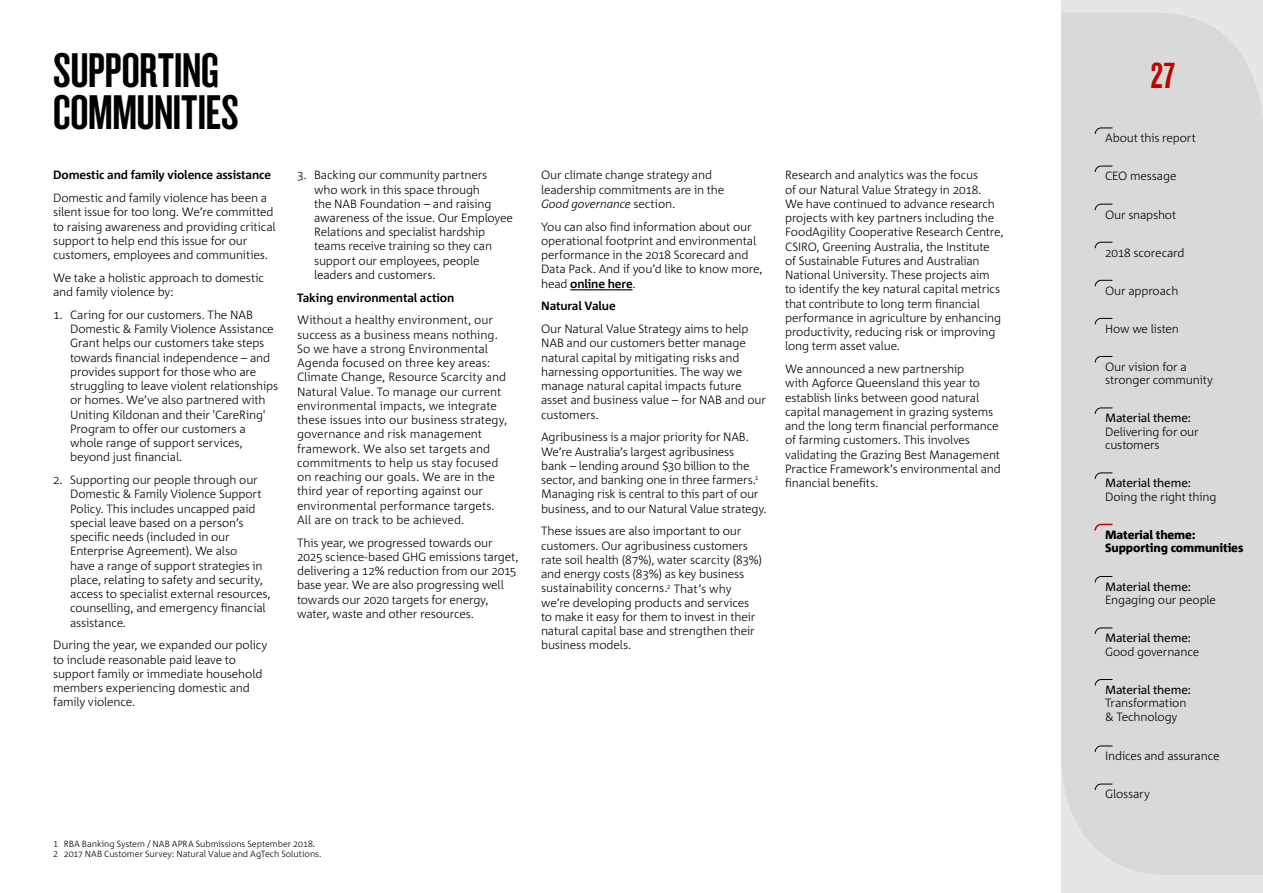
<style>
.page{position:relative;width:1263px;height:893px;background:#fff}
.page>*{position:absolute;margin:0;border:0;box-sizing:border-box;transform-origin:0 0}
.t1{font:45px/42px "NAB Impact";letter-spacing:-.005em;color:#000}
.t2{font:33.6px "NAB Impact";color:#c20000}
.t3{font:300 12px/14.2px "Corpid";letter-spacing:-.015em;color:#000}
.t4{font:12px "Corpid";letter-spacing:-.01em;color:#000}
.t5{font:700 12px "Corpid";letter-spacing:-.01em;color:#000}
.t6{font:800 12px/13.5px "Corpid";letter-spacing:-.01em;color:#000}
.t7{font:300 9px/10.5px "Corpid";letter-spacing:-.005em;color:#000}
.s1{font-style:italic}
.s2{font-weight:700}
.s3{font-family:"Corpid Caps"}
</style>
<div class="page">
<hr style="left:570px;top:289px;width:62px;height:1px;background:#000">
<div style="left:1061px;top:0;width:202px;height:893px;background:#e6e6e6"></div>
<div style="left:1061px;top:13px;width:202px;height:862px;background:#d9d9d9"></div>
<svg style="left:1094px;top:127px;width:19px;height:8px"></svg>
<svg style="left:1094px;top:165px;width:19px;height:8px"></svg>
<svg style="left:1094px;top:241px;width:19px;height:8px"></svg>
<svg style="left:1094px;top:203px;width:19px;height:8px"></svg>
<svg style="left:1094px;top:280px;width:19px;height:7px"></svg>
<svg style="left:1094px;top:318px;width:19px;height:7px"></svg>
<svg style="left:1094px;top:407px;width:19px;height:8px"></svg>
<svg style="left:1094px;top:356px;width:19px;height:7px"></svg>
<svg style="left:1094px;top:576px;width:19px;height:7px"></svg>
<svg style="left:1094px;top:627px;width:19px;height:8px"></svg>
<svg style="left:1094px;top:679px;width:19px;height:7px"></svg>
<svg style="left:1094px;top:745px;width:19px;height:8px"></svg>
<svg style="left:1094px;top:783px;width:19px;height:8px"></svg>
<svg style="left:1094px;top:472px;width:19px;height:8px"></svg>
<div style="left:1090px;top:523px;width:161px;height:34px;background:#d9d9d9"></div>
<svg style="left:1094px;top:523px;width:19px;height:8px"></svg>
<h1 class="t1" style="left:53px;top:52px;width:187px">SUPPORTING<br>COMMUNITIES</h1>
<p class="t5" style="left:53px;top:169px;width:220px">Domestic and family violence assistance</p>
<p class="t3" style="left:53px;top:191px;width:224px">Domestic and family violence has been a silent issue for too long. We’re committed to raising awareness and providing critical support to help end this issue for our customers, employees and communities.</p>
<p class="t3" style="left:53px;top:271px;width:212px">We take a holistic approach to domestic and family violence by:</p>
<p class="t3" style="left:70px;top:308px;width:210px;text-indent:-17px">1. Caring for our customers. The NAB Domestic &amp; Family Violence Assistance Grant helps our customers take steps towards financial independence – and provides support for those who are struggling to leave violent relationships or homes. We’ve also partnered with Uniting Kildonan and their 'CareRing' Program to offer our customers a whole range of support services, beyond just financial.</p>
<p class="t3" style="left:70px;top:473px;width:202px;text-indent:-17px">2. Supporting our people through our Domestic &amp; Family Violence Support Policy. This includes uncapped paid special leave based on a person’s specific needs (included in our Enterprise Agreement). We also<br>have a range of support strategies in place, relating to safety and security, access to specialist external resources, counselling, and emergency financial assistance.</p>
<p class="t3" style="left:53px;top:638px;width:216px">During the year, we expanded our policy to include reasonable paid leave to support family or immediate household members experiencing domestic and family violence.</p>
<p class="t3" style="left:314px;top:168px;width:200px;text-indent:-17px">3. Backing our community partners who work in this space through<br>the NAB Foundation – and raising awareness of the issue. Our Employee<br>Relations and specialist hardship teams receive training so they can support our employees, people leaders and customers.</p>
<p class="t5" style="left:297px;top:291px;width:159px">Taking environmental action</p>
<p class="t3" style="left:297px;top:313px;width:212px">Without a healthy environment, our success as a business means nothing.<br>So we have a strong Environmental Agenda focused on three key areas:<br>Climate Change, Resource Scarcity and Natural Value. To manage our current environmental impacts, we integrate these issues into our business strategy, governance and risk management framework. We also set targets and commitments to help us stay focused on reaching our goals. We are in the third year of reporting against our environmental performance targets.<br>All are on track to be achieved.</p>
<p class="t3" style="left:297px;top:535px;width:223px">This year, we progressed towards our 2025 science-based GHG emissions target, delivering a 12% reduction from our 2015 base year. We are also progressing well towards our 2020 targets for energy, water, waste and other resources.</p>
<p class="t3" style="left:541px;top:168px;width:185px">Our climate change strategy and leadership commitments are in the<br><span class="s1">Good governance</span> section.</p>
<p class="t3" style="left:541px;top:220px;width:223px">You can also find information about our operational footprint and environmental performance in the 2018 Scorecard and Data Pack. And if you’d like to know more, head <span class="s2">online here</span>.</p>
<p class="t5" style="left:541px;top:300px;width:76px">Natural Value</p>
<p class="t3" style="left:541px;top:322px;width:226px">Our Natural Value Strategy aims to help NAB and our customers better manage natural capital by mitigating risks and harnessing opportunities. The way we manage natural capital impacts future asset and business value – for NAB and our customers.</p>
<p class="t3" style="left:541px;top:430px;width:227px">Agribusiness is a major priority for NAB.<br>We’re Australia’s largest agribusiness<br>bank – lending around $30 billion to the sector, and banking one in three farmers.<sup>1<br></sup>Managing risk is central to this part of our business, and to our Natural Value strategy.</p>
<p class="t3" style="left:541px;top:524px;width:223px">These issues are also important to our customers. Our agribusiness customers rate soil health (87%), water scarcity (83%) and energy costs (83%) as key business sustainability concerns.<sup>2</sup> That’s why we’re developing products and services to make it easy for them to invest in their natural capital base and strengthen their business models.</p>
<p class="t3" style="left:785px;top:168px;width:220px">Research and analytics was the focus<br>of our Natural Value Strategy in 2018.<br>We have continued to advance research projects with key partners including the FoodAgility Cooperative Research Centre, CSIRO, Greening Australia, the Institute of Sustainable Futures and Australian National University. These projects aim to identify the key natural capital metrics that contribute to long term financial performance in agriculture by enhancing productivity, reducing risk or improving long term asset value.</p>
<p class="t3" style="left:785px;top:362px;width:217px">We announced a new partnership<br>with Agforce Queensland this year to establish links between good natural capital management in grazing systems and the long term financial performance of farming customers. This involves validating the Grazing Best Management Practice Framework’s environmental and financial benefits.</p>
<p class="t7" style="left:53px;top:838px;width:270px"><span class="s3">1</span> RBA Banking System / NAB APRA Submissions September 2018.<br><span class="s3">2</span> 2017 NAB Customer Survey: Natural Value and AgTech Solutions.</p>
<h2 class="t2" style="left:1150px;top:61px;width:26px">27</h2>
<p class="t3" style="left:1105px;top:131px;width:92px">About this report</p>
<p class="t3" style="left:1105px;top:169px;width:73px">CEO message</p>
<p class="t3" style="left:1105px;top:207px;width:73px">Our snapshot</p>
<p class="t3" style="left:1105px;top:245px;width:81px">2018 scorecard</p>
<p class="t3" style="left:1105px;top:283px;width:75px">Our approach</p>
<p class="t3" style="left:1105px;top:322px;width:75px">How we listen</p>
<p class="t3" style="left:1105px;top:360px;width:109px;line-height:13.5px">Our vision for a stronger community</p>
<p class="t4" style="left:1105px;top:412px;width:88px">Material theme:</p>
<p class="t3" style="left:1105px;top:425px;width:95px;line-height:13.5px">Delivering for our customers</p>
<p class="t4" style="left:1105px;top:476px;width:88px">Material theme:</p>
<p class="t3" style="left:1105px;top:490px;width:113px">Doing the right thing</p>
<p class="t6" style="left:1105px;top:528px;width:140px">Material theme:<br>Supporting communities</p>
<p class="t4" style="left:1133px;top:528px;width:60px">rial theme:</p>
<p class="t3" style="left:1131px;top:541px;width:106px">orting communities</p>
<p class="t4" style="left:1105px;top:580px;width:88px">Material theme:</p>
<p class="t3" style="left:1105px;top:593px;width:113px">Engaging our people</p>
<p class="t4" style="left:1105px;top:632px;width:88px">Material theme:</p>
<p class="t3" style="left:1105px;top:645px;width:96px">Good governance</p>
<p class="t4" style="left:1105px;top:683px;width:88px">Material theme:</p>
<p class="t3" style="left:1105px;top:697px;width:83px;line-height:13.5px">Transformation &amp; Technology</p>
<p class="t3" style="left:1105px;top:749px;width:116px">Indices and assurance</p>
<p class="t3" style="left:1105px;top:787px;width:46px">Glossary</p>
</div>
